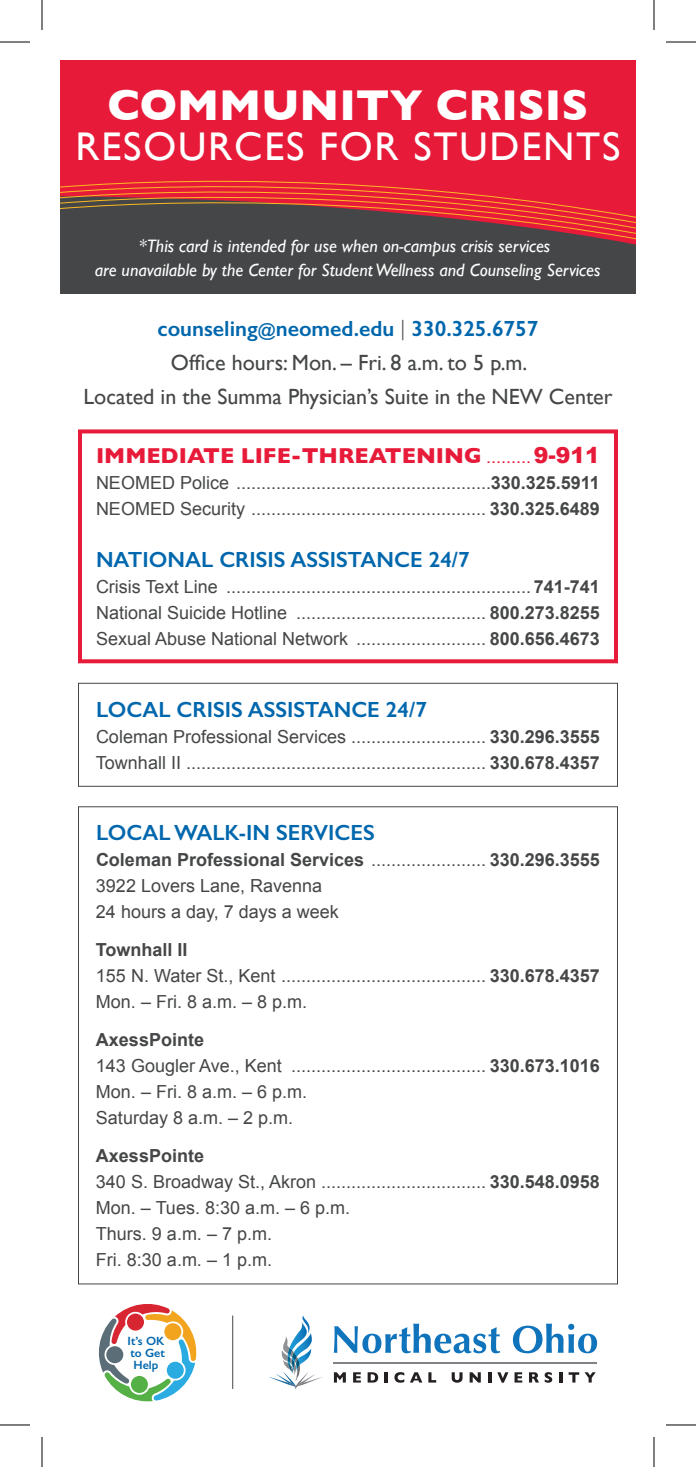
<style>
.page{position:relative;width:696px;height:1467px;background:#fff}
.page>*{position:absolute;margin:0;border:0;box-sizing:border-box;transform-origin:0 0}
.t1{font:700 44px "Gill Sans";color:#fff}
.t2{font:40px "Gill Sans";letter-spacing:.045em;color:#fff}
.t3{font:22px/34px "Gill Sans";color:#454647;text-align:center}
.t4{font:600 22px "Gill Sans";color:#0167ad}
.t5{font:700 22px "Gill Sans";color:#e71b39}
.t6{font:18px/26px "Arial";color:#454647}
.t7{font:italic 18px/24px "Gill Sans";color:#fff;text-align:center}
.t8{font:600 12px/12px "Gill Sans";color:#0167ad;text-align:justify}
.s1{font-weight:600;color:#0167ad}
.s2{font-weight:600;font-size:18px;color:#0167ad}
.s3{font-weight:300}
.s4{font-family:"Arial";font-weight:400;font-size:18px}
.s5{font-family:"Arial";font-weight:900}
.s6{font-weight:700}
</style>
<div class="page">
<svg style="left:98px;top:1304px;width:99px;height:98px"></svg>
<div style="left:106px;top:1346px;width:17px;height:17px;background:#5b6e78;border-radius:50%"></div>
<div style="left:60px;top:60px;width:576px;height:234px;background:#454647"></div>
<svg style="left:334px;top:1323px;width:166px;height:30px"></svg>
<svg style="left:513px;top:1323px;width:84px;height:30px"></svg>
<svg style="left:334px;top:1372px;width:12px;height:10px"></svg>
<svg style="left:353px;top:1372px;width:8px;height:10px"></svg>
<svg style="left:368px;top:1372px;width:10px;height:10px"></svg>
<svg style="left:385px;top:1372px;width:3px;height:10px"></svg>
<svg style="left:394px;top:1372px;width:10px;height:10px"></svg>
<svg style="left:410px;top:1372px;width:12px;height:10px"></svg>
<svg style="left:428px;top:1372px;width:8px;height:10px"></svg>
<svg style="left:452px;top:1372px;width:11px;height:10px"></svg>
<svg style="left:470px;top:1372px;width:11px;height:10px"></svg>
<svg style="left:488px;top:1372px;width:3px;height:10px"></svg>
<svg style="left:497px;top:1372px;width:11px;height:10px"></svg>
<svg style="left:515px;top:1372px;width:7px;height:10px"></svg>
<svg style="left:529px;top:1372px;width:10px;height:10px"></svg>
<svg style="left:545px;top:1372px;width:7px;height:10px"></svg>
<svg style="left:559px;top:1372px;width:3px;height:10px"></svg>
<svg style="left:569px;top:1372px;width:10px;height:10px"></svg>
<svg style="left:585px;top:1372px;width:11px;height:10px"></svg>
<hr style="left:333px;top:1361px;width:263px;height:2px;background:#808285">
<svg style="left:269px;top:1315px;width:53px;height:74px"></svg>
<div style="left:60px;top:60px;width:576px;height:184px;background:#e71b39"></div>
<svg style="left:60px;top:176px;width:576px;height:63px"></svg>
<div style="left:78px;top:429px;width:540px;height:234px;border:4px solid #e71b39"></div>
<div style="left:78px;top:683px;width:540px;height:103px;border:1px solid #454647"></div>
<hr style="left:232px;top:1315px;width:1px;height:73px;background:#454647">
<hr style="left:0;top:42px;width:30px;height:1px;background:#000">
<hr style="left:666px;top:42px;width:30px;height:1px;background:#000">
<hr style="left:0;top:1424px;width:30px;height:1px;background:#000">
<hr style="left:666px;top:1424px;width:30px;height:1px;background:#000">
<hr style="left:42px;top:0;width:1px;height:30px;background:#000">
<hr style="left:42px;top:1436px;width:1px;height:30px;background:#000">
<hr style="left:654px;top:0;width:1px;height:30px;background:#000">
<hr style="left:654px;top:1436px;width:1px;height:30px;background:#000">
<h1 class="t1" style="left:108px;top:70px;width:482px">COMMUNITY CRISIS</h1>
<h2 class="t2" style="left:76px;top:123px;width:546px">RESOURCES FOR STUDENTS</h2>
<p class="t7" style="left:95px;top:233px;width:507px">*This card is intended for use when on-campus crisis services<br>are unavailable by the Center for Student Wellness and Counseling Services</p>
<p class="t3" style="left:83px;top:311px;width:531px"><span class="s1">counseling</span><span class="s2">@</span><span class="s1">neomed.edu</span> <span class="s3">|</span> <span class="s1">330.325.6757<br></span>Office hours: Mon. – Fri. 8 a.m. to 5 p.m.<br>Located in the Summa Physician’s Suite in the NEW Center</p>
<p class="t5" style="left:96px;top:438px;width:505px">IMMEDIATE LIFE-THREATENING <span class="s4">.........</span> <span class="s5">9-911</span></p>
<p class="t6" style="left:96px;top:470px;width:505px">NEOMED Police ...................................................<span class="s6">330.325.5911<br></span>NEOMED Security ............................................... <span class="s6">330.325.6489</span></p>
<p class="t4" style="left:96px;top:546px;width:375px">NATIONAL CRISIS ASSISTANCE 24/7</p>
<p class="t6" style="left:96px;top:574px;width:506px;text-align:justify">Crisis Text Line ............................................................. <span class="s6">741-741<br></span>National Suicide Hotline ...................................... <span class="s6">800.273.8255<br></span>Sexual Abuse National Network .......................... <span class="s6">800.656.4673</span></p>
<p class="t4" style="left:96px;top:696px;width:333px">LOCAL CRISIS ASSISTANCE 24/7</p>
<p class="t6" style="left:96px;top:723px;width:505px">Coleman Professional Services ........................... <span class="s6">330.296.3555<br></span>Townhall II ............................................................ <span class="s6">330.678.4357</span></p>
<p class="t4" style="left:96px;top:819px;width:280px">LOCAL WALK-IN SERVICES</p>
<p class="t6" style="left:96px;top:847px;width:505px"><span class="s6">Coleman Professional Services</span> ....................... <span class="s6">330.296.3555<br></span>3922 Lovers Lane, Ravenna<br>24 hours a day, 7 days a week</p>
<p class="t6" style="left:96px;top:937px;width:505px"><span class="s6">Townhall II<br></span>155 N. Water St., Kent ......................................... <span class="s6">330.678.4357<br></span>Mon. – Fri. 8 a.m. – 8 p.m.</p>
<p class="t6" style="left:96px;top:1027px;width:505px"><span class="s6">AxessPointe<br></span>143 Gougler Ave., Kent ....................................... <span class="s6">330.673.1016<br></span>Mon. – Fri. 8 a.m. – 6 p.m.<br>Saturday 8 a.m. – 2 p.m.</p>
<p class="t6" style="left:96px;top:1143px;width:505px"><span class="s6">AxessPointe<br></span>340 S. Broadway St., Akron ................................. <span class="s6">330.548.0958<br></span>Mon. – Tues. 8:30 a.m. – 6 p.m.<br>Thurs. 9 a.m. – 7 p.m.<br>Fri. 8:30 a.m. – 1 p.m.</p>
<p class="t8" style="left:128px;top:1335px;width:39px">It’s OK to Get Help</p>
</div>
